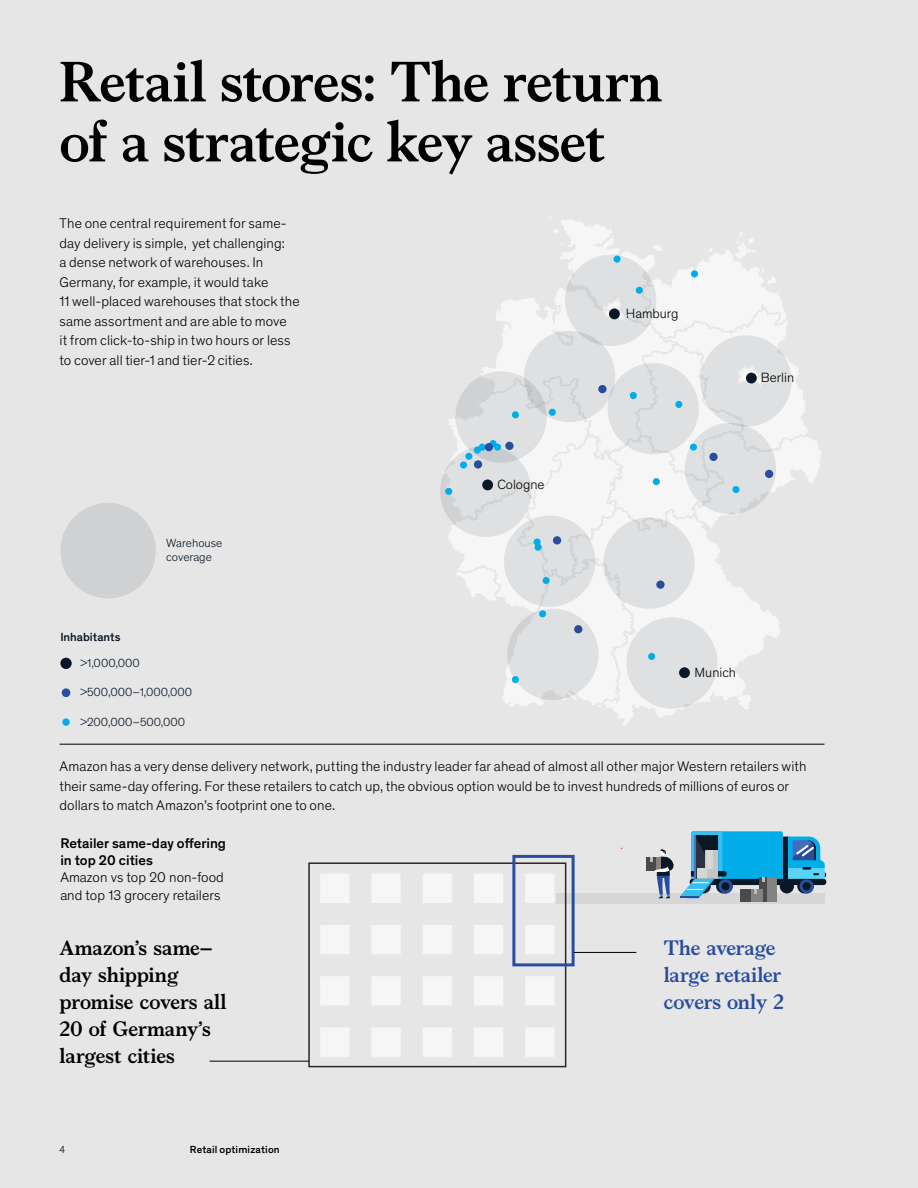
<style>
.page{position:relative;width:918px;height:1188px;background:#e6e6e6}
.page>*{position:absolute;margin:0;border:0;box-sizing:border-box;transform-origin:0 0}
.t1{font:700 57px/60px "Bower";letter-spacing:-.015em;color:#000}
.t2{font:700 21px/27px "Bower";letter-spacing:-.005em;color:#000}
.t3{font:700 21px/27px "Bower";letter-spacing:-.015em;color:#294d9d}
.t4{font:300 14.25px/19.5px "Theinhardt Pan";letter-spacing:.005em;color:#000}
.t5{font:500 14.25px/17.1px "Theinhardt Pan";color:#000}
.t6{font:300 13.65px "Theinhardt Pan";color:#000}
.t7{font:300 12px/14.4px "Theinhardt Pan";color:#0a1725}
.t8{font:500 12px "Theinhardt Pan";color:#0a1725}
.t9{font:500 10.5px "Theinhardt Pan";letter-spacing:.015em;color:#000}
.t10{font:300 10.5px "Theinhardt Pan";color:#000}
</style>
<div class="page">
<div style="left:60px;top:503px;width:96px;height:95px;background:#d0d1d3;border-radius:50%"></div>
<div style="left:60px;top:658px;width:12px;height:11px;background:#0a1725;border-radius:50%"></div>
<div style="left:62px;top:688px;width:8px;height:9px;background:#294d9d;border-radius:50%"></div>
<div style="left:62px;top:718px;width:8px;height:8px;background:#00ade9;border-radius:50%"></div>
<div style="left:555px;top:894px;width:270px;height:10px;background:#d6d6d6"></div>
<svg style="left:647px;top:849px;width:26px;height:50px"></svg>
<div style="left:690px;top:879px;width:136px;height:6px;background:#0a1725;border-radius:3px"></div>
<div style="left:759px;top:877px;width:18px;height:24px;background:#838382"></div>
<svg style="left:763px;top:898px;width:4px;height:3px"></svg>
<div style="left:740px;top:889px;width:22px;height:12px;background:#838382"></div>
<div style="left:740px;top:889px;width:10px;height:12px;background:#4a4a49"></div>
<svg style="left:680px;top:831px;width:145px;height:67px"></svg>
<div style="left:319px;top:873px;width:31px;height:31px;background:#f6f6f6"></div>
<div style="left:319px;top:872px;width:32px;height:32px;border:2px solid #e7e7e8"></div>
<div style="left:371px;top:873px;width:30px;height:31px;background:#f6f6f6"></div>
<div style="left:422px;top:873px;width:31px;height:31px;background:#f6f6f6"></div>
<div style="left:421px;top:872px;width:32px;height:32px;border:2px solid #e7e7e8"></div>
<div style="left:473px;top:873px;width:31px;height:31px;background:#f6f6f6"></div>
<div style="left:472px;top:872px;width:33px;height:32px;border:2px solid #e7e7e8"></div>
<div style="left:524px;top:873px;width:31px;height:31px;background:#f6f6f6"></div>
<div style="left:524px;top:872px;width:32px;height:32px;border:2px solid #e7e7e8"></div>
<div style="left:319px;top:924px;width:31px;height:31px;background:#f6f6f6"></div>
<div style="left:319px;top:923px;width:32px;height:33px;border:2px solid #e7e7e8"></div>
<div style="left:371px;top:924px;width:30px;height:31px;background:#f6f6f6"></div>
<div style="left:370px;top:923px;width:32px;height:33px;border:2px solid #e7e7e8"></div>
<div style="left:422px;top:924px;width:31px;height:31px;background:#f6f6f6"></div>
<div style="left:421px;top:923px;width:32px;height:33px;border:2px solid #e7e7e8"></div>
<div style="left:473px;top:924px;width:31px;height:31px;background:#f6f6f6"></div>
<div style="left:472px;top:923px;width:33px;height:33px;border:2px solid #e7e7e8"></div>
<div style="left:524px;top:924px;width:31px;height:31px;background:#f6f6f6"></div>
<div style="left:524px;top:923px;width:32px;height:33px;border:2px solid #e7e7e8"></div>
<div style="left:319px;top:975px;width:31px;height:31px;background:#f6f6f6"></div>
<div style="left:319px;top:975px;width:32px;height:32px;border:2px solid #e7e7e8"></div>
<div style="left:371px;top:975px;width:30px;height:31px;background:#f6f6f6"></div>
<div style="left:422px;top:975px;width:31px;height:31px;background:#f6f6f6"></div>
<div style="left:421px;top:975px;width:32px;height:32px;border:2px solid #e7e7e8"></div>
<div style="left:473px;top:975px;width:31px;height:31px;background:#f6f6f6"></div>
<div style="left:472px;top:975px;width:33px;height:32px;border:2px solid #e7e7e8"></div>
<div style="left:524px;top:975px;width:31px;height:31px;background:#f6f6f6"></div>
<div style="left:524px;top:975px;width:32px;height:32px;border:2px solid #e7e7e8"></div>
<div style="left:319px;top:1027px;width:31px;height:31px;background:#f6f6f6"></div>
<div style="left:319px;top:1026px;width:32px;height:32px;border:2px solid #e7e7e8"></div>
<div style="left:371px;top:1027px;width:30px;height:31px;background:#f6f6f6"></div>
<div style="left:422px;top:1027px;width:31px;height:31px;background:#f6f6f6"></div>
<div style="left:421px;top:1026px;width:32px;height:32px;border:2px solid #e7e7e8"></div>
<div style="left:473px;top:1027px;width:31px;height:31px;background:#f6f6f6"></div>
<div style="left:472px;top:1026px;width:33px;height:32px;border:2px solid #e7e7e8"></div>
<div style="left:524px;top:1027px;width:31px;height:31px;background:#f6f6f6"></div>
<div style="left:524px;top:1026px;width:32px;height:32px;border:2px solid #e7e7e8"></div>
<div style="left:308px;top:862px;width:258px;height:205px;border:2px solid #2b2523"></div>
<div style="left:512px;top:855px;width:63px;height:111px;border:3px solid #294d9d"></div>
<svg style="left:440px;top:217px;width:381px;height:497px"></svg>
<div style="left:746px;top:373px;width:11px;height:11px;background:#0a1725;border-radius:50%"></div>
<hr style="left:60px;top:744px;width:764px;height:1px;background:#000">
<hr style="left:210px;top:1061px;width:99px;height:1px;background:#000">
<hr style="left:574px;top:952px;width:62px;height:1px;background:#000">
<h1 class="t1" style="left:60px;top:48px;width:604px">Retail stores: The return of a strategic key asset</h1>
<p class="t4" style="left:60px;top:213px;width:242px">The one central requirement for same&shy;day delivery is simple, yet challenging:<br>a dense network of warehouses. In Germany, for example, it would take<br>11 well-placed warehouses that stock the same assortment and are able to move<br>it from click-to-ship in two hours or less to cover all tier-1 and tier-2 cities.</p>
<p class="t7" style="left:166px;top:535px;width:58px">Warehouse coverage</p>
<p class="t8" style="left:60px;top:629px;width:62px">Inhabitants</p>
<p class="t7" style="left:80px;top:655px;width:61px">&gt;1,000,000</p>
<p class="t7" style="left:80px;top:684px;width:114px">&gt;500,000–1,000,000</p>
<p class="t7" style="left:80px;top:714px;width:107px">&gt;200,000–500,000</p>
<p class="t6" style="left:497px;top:475px;width:49px">Cologne</p>
<p class="t6" style="left:626px;top:304px;width:54px">Hamburg</p>
<p class="t6" style="left:761px;top:368px;width:35px">Berlin</p>
<p class="t6" style="left:695px;top:662px;width:43px">Munich</p>
<p class="t4" style="left:60px;top:756px;width:748px">Amazon has a very dense delivery network, putting the industry leader far ahead of almost all other major Western retailers with their same-day offering. For these retailers to catch up, the obvious option would be to invest hundreds of millions of euros or dollars to match Amazon’s footprint one to one.</p>
<p class="t5" style="left:60px;top:834px;width:167px">Retailer same-day o ering in top 20 cities</p>
<p class="t4" style="left:60px;top:868px;width:165px;line-height:17.1px">Amazon vs top 20 non-food and top 13 grocery retailers</p>
<h2 class="t2" style="left:60px;top:932px;width:169px">Amazon’s same– day shipping promise covers all<br>20 of Germany’s largest cities</h2>
<h2 class="t3" style="left:664px;top:932px;width:122px">The average large retailer covers only 2</h2>
<p class="t10" style="left:60px;top:1142px;width:7px">4</p>
<p class="t9" style="left:190px;top:1142px;width:91px">Retail optimization</p>
</div>
